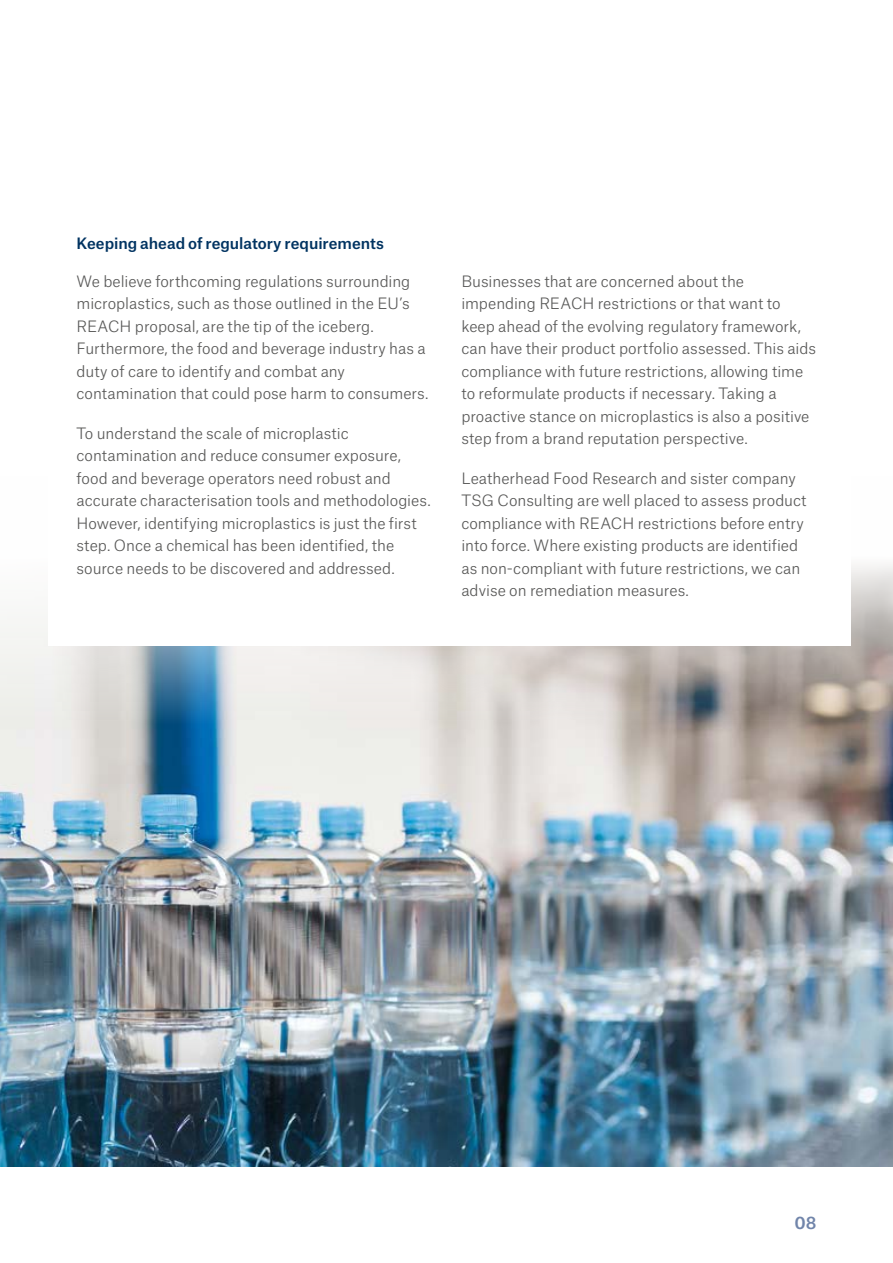
<style>
.page{position:relative;width:893px;height:1263px;background:#fff}
.page>*{position:absolute;margin:0;border:0;box-sizing:border-box;transform-origin:0 0}
.t1{font:500 16.5px "Atlas Grotesk";color:#7185aa}
.t2{font:300 15px/22.5px "Atlas Grotesk";color:#575756}
.t3{font:500 15px "Atlas Grotesk";color:#003361}
</style>
<div class="page">
<img style="left:0;top:564px;width:893px;height:602px">
<div style="left:48px;top:398px;width:802px;height:248px;background:#fff"></div>
<p class="t3" style="left:77px;top:231px;width:309px">Keeping ahead of regulatory requirements</p>
<p class="t2" style="left:77px;top:268px;width:353px">We believe forthcoming regulations surrounding microplastics, such as those outlined in the EU’s REACH proposal, are the tip of the iceberg.<br>Furthermore, the food and beverage industry has a duty of care to identify and combat any contamination that could pose harm to consumers.</p>
<p class="t2" style="left:77px;top:420px;width:356px">To understand the scale of microplastic contamination and reduce consumer exposure, food and beverage operators need robust and accurate characterisation tools and methodologies.<br>However, identifying microplastics is just the first step. Once a chemical has been identified, the source needs to be discovered and addressed.</p>
<p class="t2" style="left:461px;top:268px;width:356px">Businesses that are concerned about the impending REACH restrictions or that want to keep ahead of the evolving regulatory framework, can have their product portfolio assessed. This aids compliance with future restrictions, allowing time to reformulate products if necessary. Taking a proactive stance on microplastics is also a positive step from a brand reputation perspective.</p>
<p class="t2" style="left:461px;top:465px;width:347px">Leatherhead Food Research and sister company TSG Consulting are well placed to assess product compliance with REACH restrictions before entry into force. Where existing products are identified as non-compliant with future restrictions, we can advise on remediation measures.</p>
<p class="t1" style="left:794px;top:1209px;width:24px">08</p>
</div>
